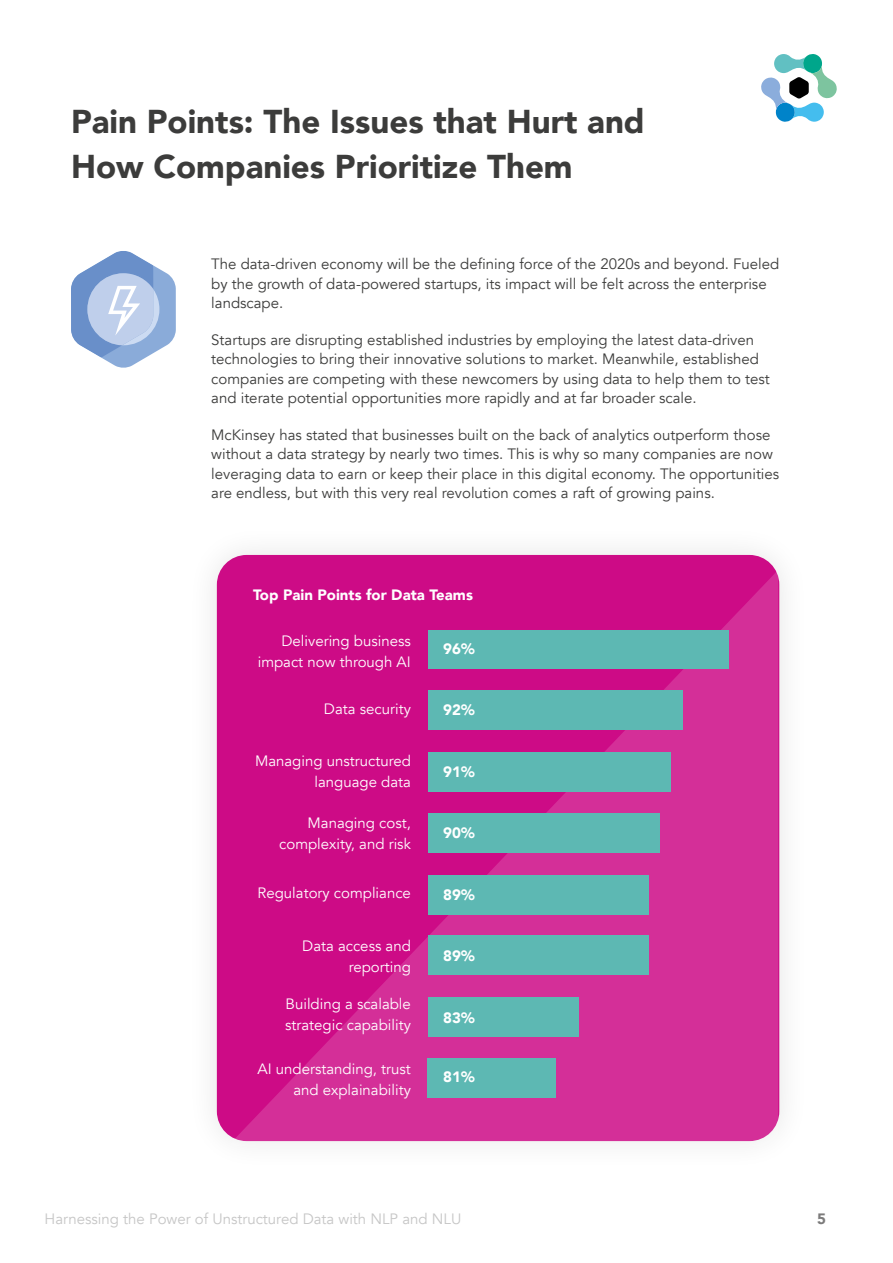
<style>
.page{position:relative;width:893px;height:1263px;background:#fff}
.page>*{position:absolute;margin:0;border:0;box-sizing:border-box;transform-origin:0 0}
.t1{font:900 33px/45px "Avenir";color:#3c3c3b}
.t2{font:15px/19.5px "Avenir";color:#3c3c3b}
.t3{font:15px/21px "Avenir";color:#fff;text-align:right}
.t4{font:15px "Avenir";color:#c6c6c6}
.t5{font:900 15px "Avenir";color:#fff}
.t6{font:900 15px "Avenir";color:#7c7b7b}
</style>
<div class="page">
<svg style="left:761px;top:54px;width:76px;height:68px"></svg>
<div style="left:217px;top:555px;width:562px;height:586px;background:#cd0b86;border-radius:30px"></div>
<svg style="left:227px;top:570px;width:551px;height:573px"></svg>
<div style="left:428px;top:1058px;width:128px;height:40px;background:#5db8b3"></div>
<div style="left:428px;top:997px;width:150px;height:40px;background:#5db8b3"></div>
<div style="left:428px;top:935px;width:220px;height:40px;background:#5db8b3"></div>
<div style="left:428px;top:875px;width:220px;height:40px;background:#5db8b3"></div>
<div style="left:428px;top:813px;width:231px;height:40px;background:#5db8b3"></div>
<div style="left:428px;top:752px;width:243px;height:40px;background:#5db8b3"></div>
<div style="left:428px;top:690px;width:255px;height:40px;background:#5db8b3"></div>
<div style="left:428px;top:630px;width:301px;height:38px;background:#5db8b3"></div>
<svg style="left:71px;top:251px;width:105px;height:117px"></svg>
<h1 class="t1" style="left:71px;top:98px;width:575px">Pain Points: The Issues that Hurt and<br>How Companies Prioritize Them</h1>
<p class="t2" style="left:211px;top:254px;width:569px">The data-driven economy will be the defining force of the 2020s and beyond. Fueled by the growth of data-powered startups, its impact will be felt across the enterprise landscape.</p>
<p class="t2" style="left:211px;top:330px;width:560px">Startups are disrupting established industries by employing the latest data-driven technologies to bring their innovative solutions to market. Meanwhile, established companies are competing with these newcomers by using data to help them to test and iterate potential opportunities more rapidly and at far broader scale.</p>
<p class="t2" style="left:211px;top:425px;width:569px">McKinsey has stated that businesses built on the back of analytics outperform those without a data strategy by nearly two times. This is why so many companies are now leveraging data to earn or keep their place in this digital economy. The opportunities are endless, but with this very real revolution comes a raft of growing pains.</p>
<p class="t5" style="left:253px;top:582px;width:221px">Top Pain Points for Data Teams</p>
<p class="t5" style="left:443px;top:636px;width:33px">96%</p>
<p class="t3" style="left:258px;top:631px;width:155px">Delivering business impact now through AI</p>
<p class="t3" style="left:324px;top:698px;width:88px">Data security</p>
<p class="t3" style="left:255px;top:751px;width:157px">Managing unstructured language data</p>
<p class="t3" style="left:279px;top:812px;width:133px">Managing cost, complexity, and risk</p>
<p class="t3" style="left:258px;top:883px;width:155px">Regulatory compliance</p>
<p class="t3" style="left:302px;top:935px;width:110px">Data access and reporting</p>
<p class="t3" style="left:285px;top:994px;width:127px;text-align:left">Building a scalable strategic capability</p>
<p class="t3" style="left:258px;top:1058px;width:155px">AI understanding, trust and explainability</p>
<p class="t5" style="left:443px;top:697px;width:33px">92%</p>
<p class="t5" style="left:443px;top:759px;width:33px">91%</p>
<p class="t5" style="left:443px;top:820px;width:33px">90%</p>
<p class="t5" style="left:443px;top:882px;width:33px">89%</p>
<p class="t5" style="left:443px;top:943px;width:33px">89%</p>
<p class="t5" style="left:443px;top:1005px;width:33px">83%</p>
<p class="t5" style="left:443px;top:1063px;width:33px">81%</p>
<p class="t4" style="left:45px;top:1210px;width:418px">Harnessing the Power of Unstructured Data with NLP and NLU</p>
<p class="t6" style="left:817px;top:1206px;width:10px">5</p>
</div>
